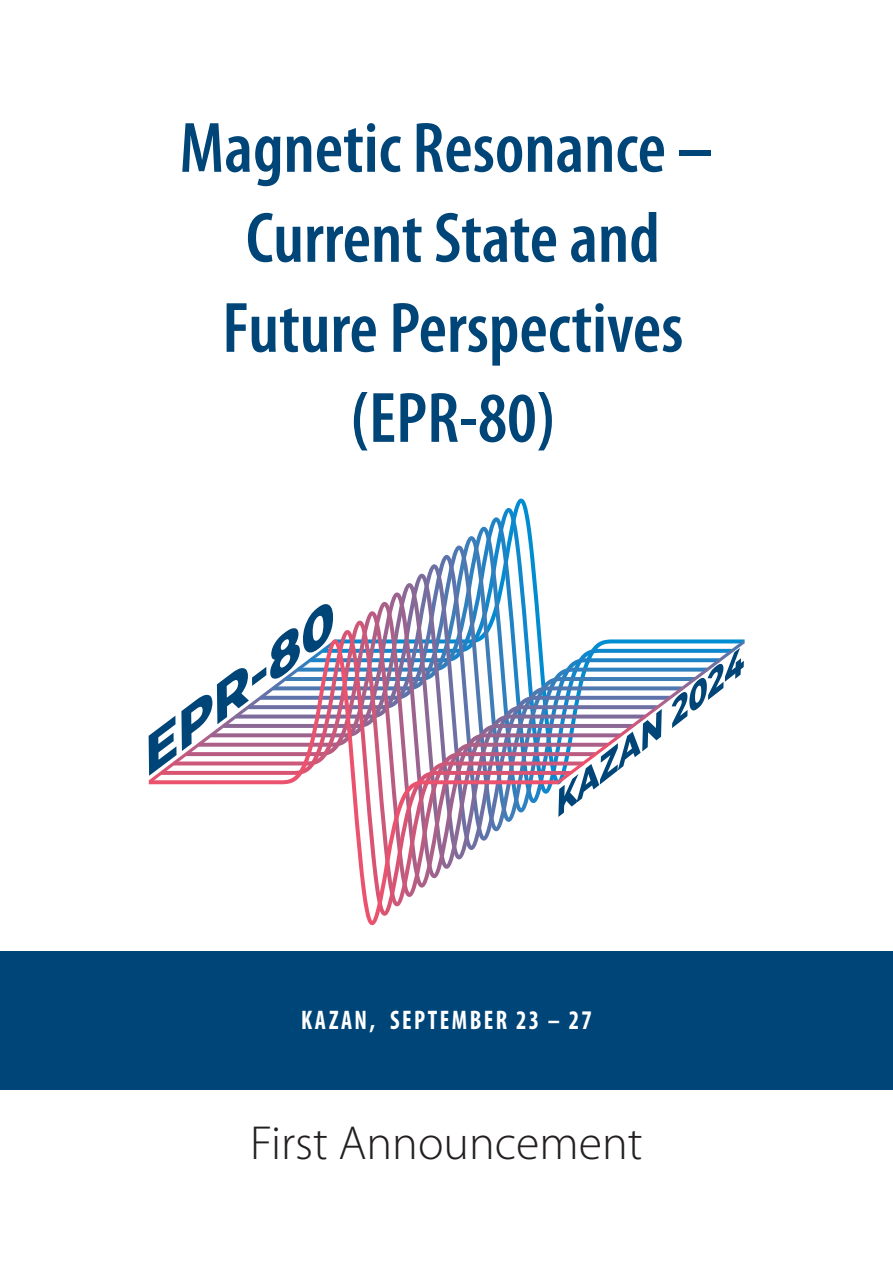
<style>
.page{position:relative;width:893px;height:1263px;background:#fff}
.page>*{position:absolute;margin:0;border:0;box-sizing:border-box;transform-origin:0 0}
.Paragraph_Style_2{font:600 condensed 72px/90px "Myriad Pro";color:#004578;text-align:center}
.Paragraph_Style_1{font:300 48px "Myriad Pro";color:#231f20}
.t1{font:700 condensed 27px "Myriad Pro";letter-spacing:.1em;color:#fff;scale:.9 1}
</style>
<div class="page">
<div style="left:0;top:951px;width:893px;height:139px;background:#004578"></div>
<svg style="left:452px;top:545px;width:82px;height:10px"></svg>
<svg style="left:440px;top:555px;width:95px;height:9px"></svg>
<svg style="left:421px;top:564px;width:115px;height:10px"></svg>
<svg style="left:415px;top:574px;width:122px;height:9px"></svg>
<svg style="left:403px;top:583px;width:135px;height:9px"></svg>
<svg style="left:384px;top:592px;width:155px;height:10px"></svg>
<svg style="left:314px;top:602px;width:226px;height:9px"></svg>
<svg style="left:307px;top:611px;width:233px;height:10px"></svg>
<svg style="left:289px;top:621px;width:252px;height:9px"></svg>
<svg style="left:278px;top:630px;width:264px;height:9px"></svg>
<svg style="left:149px;top:639px;width:409px;height:286px"></svg>
<svg style="left:558px;top:639px;width:186px;height:178px"></svg>
<p class="Paragraph_Style_2" style="left:180px;top:102px;width:535px">Magnetic Resonance –<br>Current State and<br>Future Perspectives (EPR-80)</p>
<p class="t1" style="left:301px;top:1003px;width:325px">KAZAN, SEPTEMBER 23 – 27</p>
<p class="Paragraph_Style_1" style="left:250px;top:1114px;width:394px">First Announcement</p>
</div>
